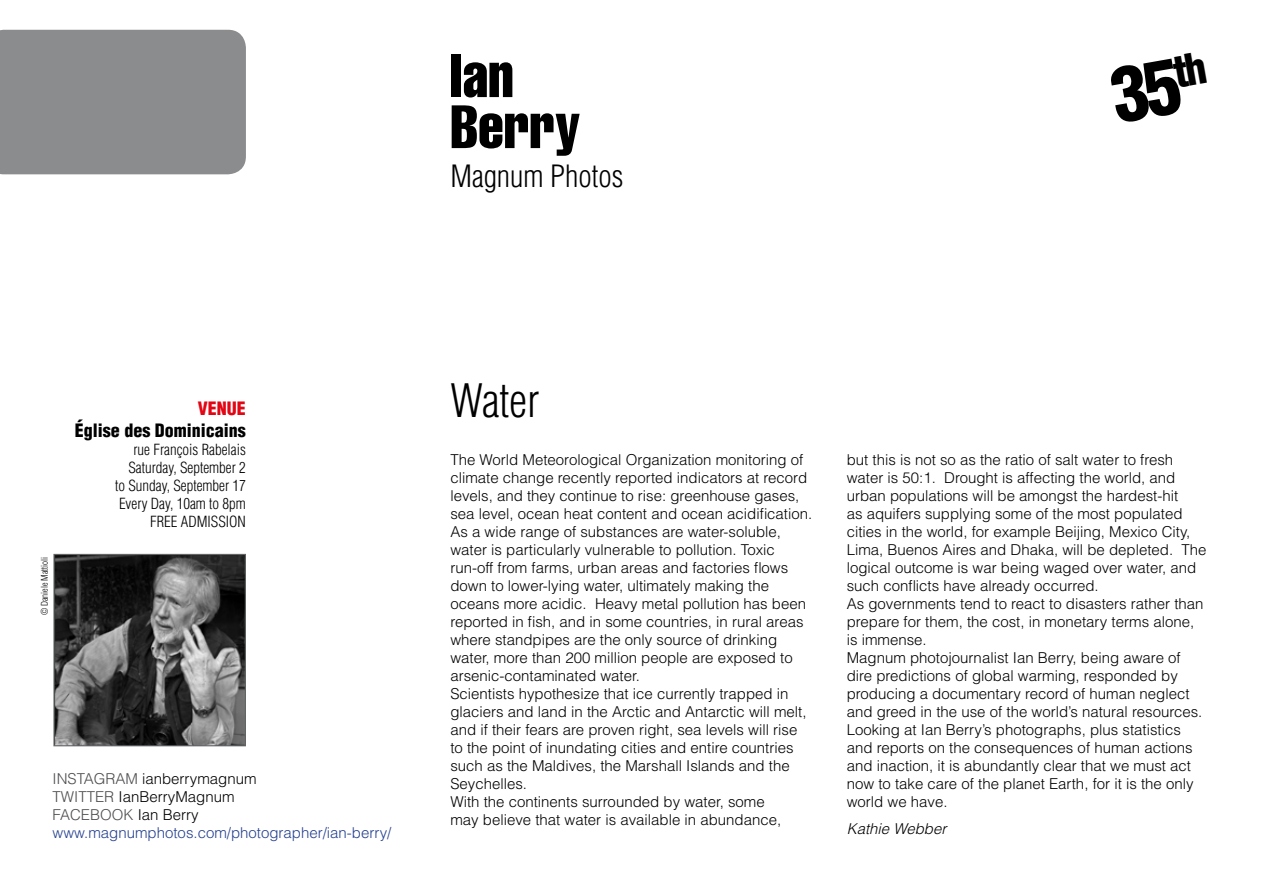
<style>
.page{position:relative;width:1263px;height:893px;background:#fff}
.page>*{position:absolute;margin:0;border:0;box-sizing:border-box;transform-origin:0 0}
.t1{font:900 condensed 73.5px "Helvetica LT Std";color:#000}
.t2{font:60px/51px "Helvetica LT Std Comp";color:#000}
.t3{font:300 condensed 45px "Helvetica LT Std";color:#000}
.t4{font:300 condensed 30px "Helvetica LT Std";color:#000}
.t5{font:900 condensed 18px "Helvetica LT Std";color:#000}
.t6{font:900 condensed 18px "Helvetica LT Std";color:#e30614}
.t7{font:300 15px/18px "Helvetica LT Std";color:#000}
.t8{font:300 condensed 15px/18px "Helvetica LT Std";color:#000;text-align:right}
.t9{font:300 15px/18px "Helvetica LT Std";color:#25408f}
.t10{font:300 15px "Helvetica LT Std";color:#4d4d4f}
.t11{font:italic 300 15px "Helvetica LT Std";color:#000}
.t12{font:300 condensed 9px "Helvetica LT Std";color:#000}
.s1{color:#4d4d4f}
.s2{color:#000}
</style>
<div class="page">
<div style="left:0;top:30px;width:246px;height:144px;background:#8a8c8e"></div>
<img style="left:55px;top:556px;width:189px;height:188px">
<div style="left:53px;top:554px;width:193px;height:192px;border:1px solid #636466"></div>
<h2 class="t2" style="left:450px;top:49px;width:132px">Ian<br>Berry</h2>
<h3 class="t4" style="left:450px;top:157px;width:175px">Magnum Photos</h3>
<h1 class="t1" style="left:1104px;top:51px;width:99px;rotate:-10deg">35<sup>th</sup></h1>
<h3 class="t3" style="left:450px;top:373px;width:91px">Water</h3>
<p class="t6" style="left:198px;top:397px;width:50px">VENUE</p>
<p class="t5" style="left:75px;top:419px;width:172px">Église des Dominicains</p>
<p class="t8" style="left:115px;top:440px;width:132px">rue François Rabelais<br>Saturday, September 2 to Sunday, September 17<br>Every Day, 10am to 8pm<br>FREE ADMISSION</p>
<p class="t7" style="left:450px;top:450px;width:363px">The World Meteorological Organization monitoring of climate change recently reported indicators at record levels, and they continue to rise: greenhouse gases, sea level, ocean heat content and ocean acidification.<br>As a wide range of substances are water-soluble, water is particularly vulnerable to pollution. Toxic run-off from farms, urban areas and factories flows down to lower-lying water, ultimately making the oceans more acidic. Heavy metal pollution has been reported in fish, and in some countries, in rural areas where standpipes are the only source of drinking water, more than 200 million people are exposed to arsenic-contaminated water.<br>Scientists hypothesize that ice currently trapped in glaciers and land in the Arctic and Antarctic will melt, and if their fears are proven right, sea levels will rise to the point of inundating cities and entire countries such as the Maldives, the Marshall Islands and the Seychelles.<br>With the continents surrounded by water, some<br>may believe that water is available in abundance,</p>
<p class="t7" style="left:847px;top:450px;width:361px">but this is not so as the ratio of salt water to fresh water is 50:1. Drought is affecting the world, and urban populations will be amongst the hardest-hit<br>as aquifers supplying some of the most populated cities in the world, for example Beijing, Mexico City, Lima, Buenos Aires and Dhaka, will be depleted. The logical outcome is war being waged over water, and such conflicts have already occurred.<br>As governments tend to react to disasters rather than prepare for them, the cost, in monetary terms alone, is immense.<br>Magnum photojournalist Ian Berry, being aware of dire predictions of global warming, responded by producing a documentary record of human neglect and greed in the use of the world’s natural resources.<br>Looking at Ian Berry’s photographs, plus statistics and reports on the consequences of human actions and inaction, it is abundantly clear that we must act now to take care of the planet Earth, for it is the only world we have.</p>
<p class="t12" style="left:39px;top:615px;width:60px;rotate:-90deg">© Daniele Mattioli</p>
<p class="t10" style="left:53px;top:770px;width:16px">Instagram</p>
<p class="t7" style="left:142px;top:770px;width:116px">ianberrymagnum</p>
<p class="t10" style="left:53px;top:788px;width:19px">Twitter</p>
<p class="t7" style="left:118px;top:788px;width:118px">IanBerryMagnum</p>
<p class="t10" style="left:53px;top:806px;width:19px">Faceboo</p>
<p class="t9" style="left:53px;top:806px;width:340px;text-indent:71px"><span class="s1">k</span> <span class="s2">Ian Berry </span>www.magnumphotos.com/photographer/ian-berry/</p>
<p class="t11" style="left:847px;top:819px;width:101px">Kathie Webber</p>
</div>
